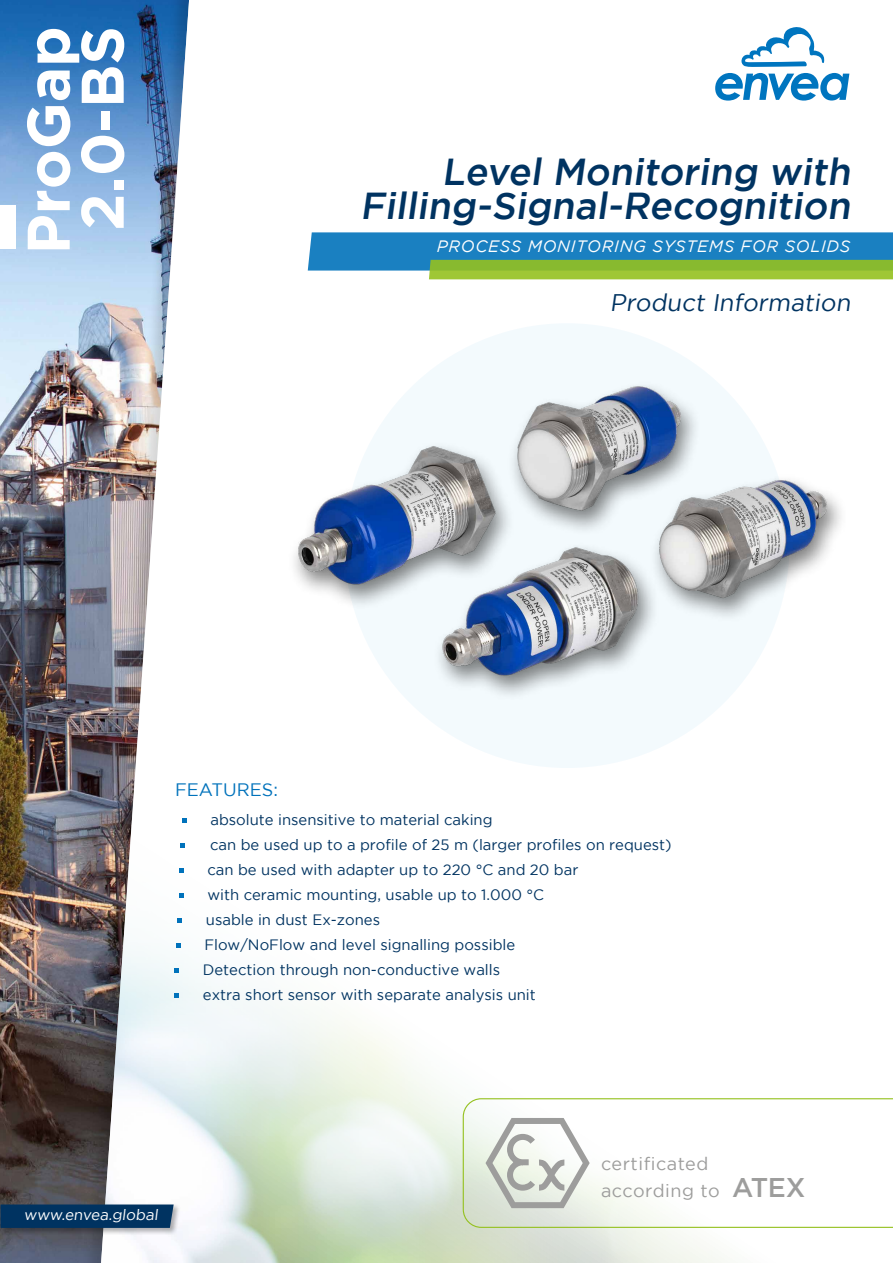
<style>
.page{position:relative;width:893px;height:1263px;background:#fff}
.page>*{position:absolute;margin:0;border:0;box-sizing:border-box;transform-origin:0 0}
.t1{font:700 60px/54px "Gotham";color:#fff;text-align:center}
.t2{font:500 37.5px/34.5px "Gotham";color:#003361;text-align:right}
.t3{font:24px "Gotham";color:#003361}
.t4{font:18px/27px "Gotham";letter-spacing:.03em;color:#9d9d9c}
.t5{font:18px "Gotham";color:#0072bb}
.t6{font:italic 16.5px "Gotham";letter-spacing:.04em;color:#fff}
.t7{font:15px "Gotham";color:#003361}
.t8{font:15px "Gotham";color:#fff}
.s1{font-weight:500;font-size:27px}
</style>
<div class="page">
<div style="left:0;top:0;width:203px;height:1263px;background:#000;opacity:.15"></div>
<div style="left:345px;top:323px;width:444px;height:445px;background:#f3fafd;border-radius:50%"></div>
<div style="left:0;top:1203px;width:181px;height:32px;background:#000;opacity:.31"></div>
<svg style="left:0;top:1204px;width:174px;height:24px;background:#063663"></svg>
<svg style="left:463px;top:1098px;width:430px;height:130px"></svg>
<svg style="left:308px;top:232px;width:585px;height:47px;background:#4c9a95"></svg>
<svg style="left:715px;top:73px;width:134px;height:28px"></svg>
<svg style="left:741px;top:27px;width:84px;height:40px"></svg>
<svg style="left:485px;top:1118px;width:105px;height:90px"></svg>
<svg style="left:182px;top:818px;width:4px;height:5px"></svg>
<svg style="left:181px;top:843px;width:4px;height:5px"></svg>
<svg style="left:179px;top:868px;width:4px;height:5px"></svg>
<svg style="left:179px;top:893px;width:4px;height:5px"></svg>
<svg style="left:178px;top:918px;width:4px;height:5px"></svg>
<svg style="left:176px;top:943px;width:4px;height:5px"></svg>
<svg style="left:175px;top:968px;width:4px;height:5px"></svg>
<svg style="left:175px;top:993px;width:4px;height:5px"></svg>
<div style="left:0;top:205px;width:15px;height:44px;background:#fff"></div>
<img style="left:294px;top:386px;width:401px;height:237px">
<img style="left:430px;top:461px;width:411px;height:245px">
<h1 class="t1" style="left:20px;top:254px;width:230px;rotate:-90deg">ProGap<br>2.0-BS</h1>
<h2 class="t2" style="left:360px;top:153px;width:498px">Level Monitoring with<br>Filling-Signal-Recognition</h2>
<p class="t6" style="left:437px;top:237px;width:415px">PROCESS MONITORING SYSTEMS FOR SOLIDS</p>
<h3 class="t3" style="left:610px;top:289px;width:246px">Product Information</h3>
<p class="t5" style="left:175px;top:779px;width:104px">FEATURES:</p>
<p class="t7" style="left:210px;top:811px;width:284px">absolute insensitive to material caking</p>
<p class="t7" style="left:210px;top:836px;width:463px">can be used up to a profile of 25 m (larger profiles on request)</p>
<p class="t7" style="left:207px;top:861px;width:372px">can be used with adapter up to 220 °C and 20 bar</p>
<p class="t7" style="left:207px;top:886px;width:338px">with ceramic mounting, usable up to 1.000 °C</p>
<p class="t7" style="left:206px;top:911px;width:176px">usable in dust Ex-zones</p>
<p class="t7" style="left:204px;top:936px;width:312px">Flow/NoFlow and level signalling possible</p>
<p class="t7" style="left:203px;top:961px;width:299px">Detection through non-conductive walls</p>
<p class="t7" style="left:203px;top:986px;width:334px">extra short sensor with separate analysis unit</p>
<p class="t8" style="left:24px;top:1207px;width:138px">www.envea.global</p>
<p class="t4" style="left:601px;top:1150px;width:206px">certificated according to <span class="s1">ATEX</span></p>
</div>
